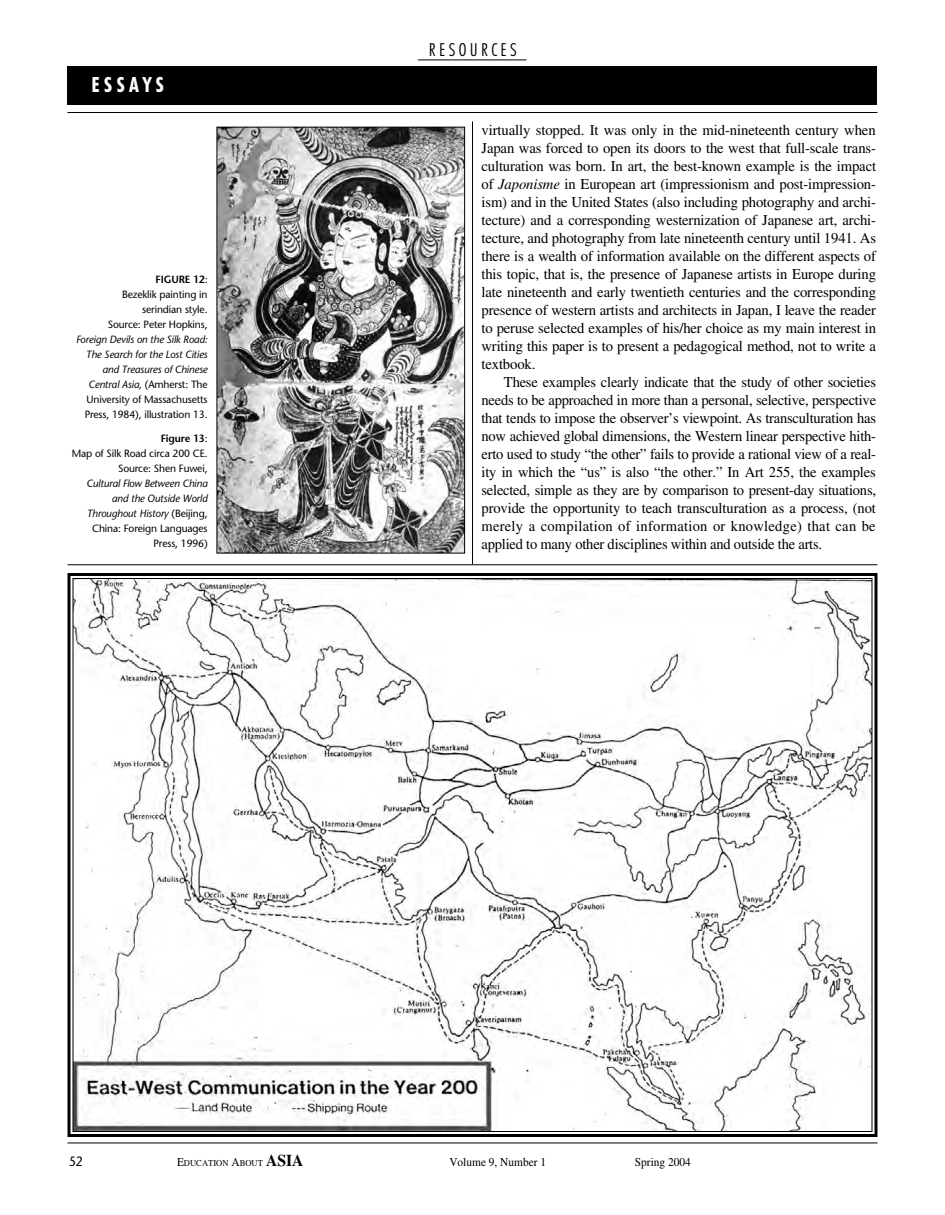
<style>
.page{position:relative;width:945px;height:1215px;background:#fff}
.page>*{position:absolute;margin:0;border:0;box-sizing:border-box;transform-origin:0 0}
.t1{font:700 condensed 21px "Futura BT";letter-spacing:.21em;color:#fff}
.t2{font:300 condensed 18px "Futura BT";letter-spacing:.185em;color:#000}
.t3{font:15px/18px "EAA Times";letter-spacing:-.01em;color:#000;text-align:justify}
.t4{font:13.5px "Stone Sans";color:#000;scale:.9 1}
.t5{font:12px "EAA Times";color:#000;scale:.95 1}
.t6{font:italic 10.5px/15px "Stone Sans";letter-spacing:-.01em;color:#000;text-align:right}
.t7{font:10.5px/15px "Stone Sans";letter-spacing:-.01em;color:#000;text-align:right}
.t8{font:9px "EAA Times";color:#000;scale:.95 1}
.s1{font-weight:600}
.s2{font-style:normal}
.s3{font-style:italic}
.s4{font-size:12px}
.s5{font-weight:700;font-size:16.5px}
</style>
<div class="page">
<div style="left:68px;top:66px;width:810px;height:39px;background:#000"></div>
<hr style="left:68px;top:1143px;width:810px;height:1px;background:#000">
<hr style="left:68px;top:112px;width:810px;height:1px;background:#000">
<hr style="left:418px;top:60px;width:108px;height:1px;background:#000">
<img style="left:75px;top:580px;width:795px;height:550px">
<div style="left:68px;top:573px;width:810px;height:564px;border:3px solid #000"></div>
<img style="left:219px;top:129px;width:244px;height:423px">
<div style="left:217px;top:127px;width:248px;height:427px;border:1px solid #000"></div>
<hr style="left:68px;top:564px;width:810px;height:1px;background:#000">
<hr style="left:472px;top:122px;width:1px;height:442px;background:#000">
<h1 class="t1" style="left:92px;top:77px;width:74px">ESSAYS</h1>
<p class="t7" style="left:108px;top:273px;width:101px"><span class="s1">FIGURE 12</span>:<br>Bezeklik painting in serindian style.<br>Source: Peter Hopkins,</p>
<p class="t6" style="left:76px;top:333px;width:133px">Foreign Devils on the Silk Road:<br>The Search for the Lost Cities and Treasures of Chinese<br>Central Asia, <span class="s2">(Amherst: The<br>University of Massachusetts<br>Press, 1984), illustration 13.</span></p>
<p class="t7" style="left:72px;top:432px;width:137px"><span class="s1">Figure 13</span>:<br>Map of Silk Road circa 200 CE.<br>Source: Shen Fuwei,</p>
<p class="t6" style="left:87px;top:477px;width:123px">Cultural Flow Between China and the Outside World<br>Throughout History <span class="s2">(Beijing,<br>China: Foreign Languages<br>Press, 1996)</span></p>
<p class="t2" style="left:429px;top:42px;width:89px">RESOURCES</p>
<p class="t3" style="left:482px;top:123px;width:396px">virtually stopped. It was only in the mid-nineteenth century when Japan was forced to open its doors to the west that full-scale trans&shy;culturation was born. In art, the best-known example is the impact of <span class="s3">Japonisme</span> in European art (impressionism and post-impression&shy;ism) and in the United States (also including photography and archi&shy;tecture) and a corresponding westernization of Japanese art, archi&shy;tecture, and photography from late nineteenth century until 1941. As there is a wealth of information available on the different aspects of this topic, that is, the presence of Japanese artists in Europe during late nineteenth and early twentieth centuries and the corresponding presence of western artists and architects in Japan, I leave the reader to peruse selected examples of his/her choice as my main interest in writing this paper is to present a pedagogical method, not to write a textbook.</p>
<p class="t3" style="left:482px;top:375px;width:396px;text-indent:22px">These examples clearly indicate that the study of other societies needs to be approached in more than a personal, selective, perspective that tends to impose the observer’s viewpoint. As transculturation has now achieved global dimensions, the Western linear perspective hith&shy;erto used to study “the other” fails to provide a rational view of a real&shy;ity in which the “us” is also “the other.” In Art 255, the examples selected, simple as they are by comparison to present-day situations, provide the opportunity to teach transculturation as a process, (not merely a compilation of information or knowledge) that can be applied to many other disciplines within and outside the arts.</p>
<p class="t4" style="left:69px;top:1156px;width:17px">52</p>
<p class="t8" style="left:177px;top:1160px;width:135px"><span class="s4">E</span>DUCATION <span class="s4">A</span>BOUT <span class="s5">ASIA</span></p>
<p class="t5" style="left:449px;top:1158px;width:103px">Volume 9, Number 1</p>
<p class="t5" style="left:635px;top:1158px;width:61px">Spring 2004</p>
</div>
